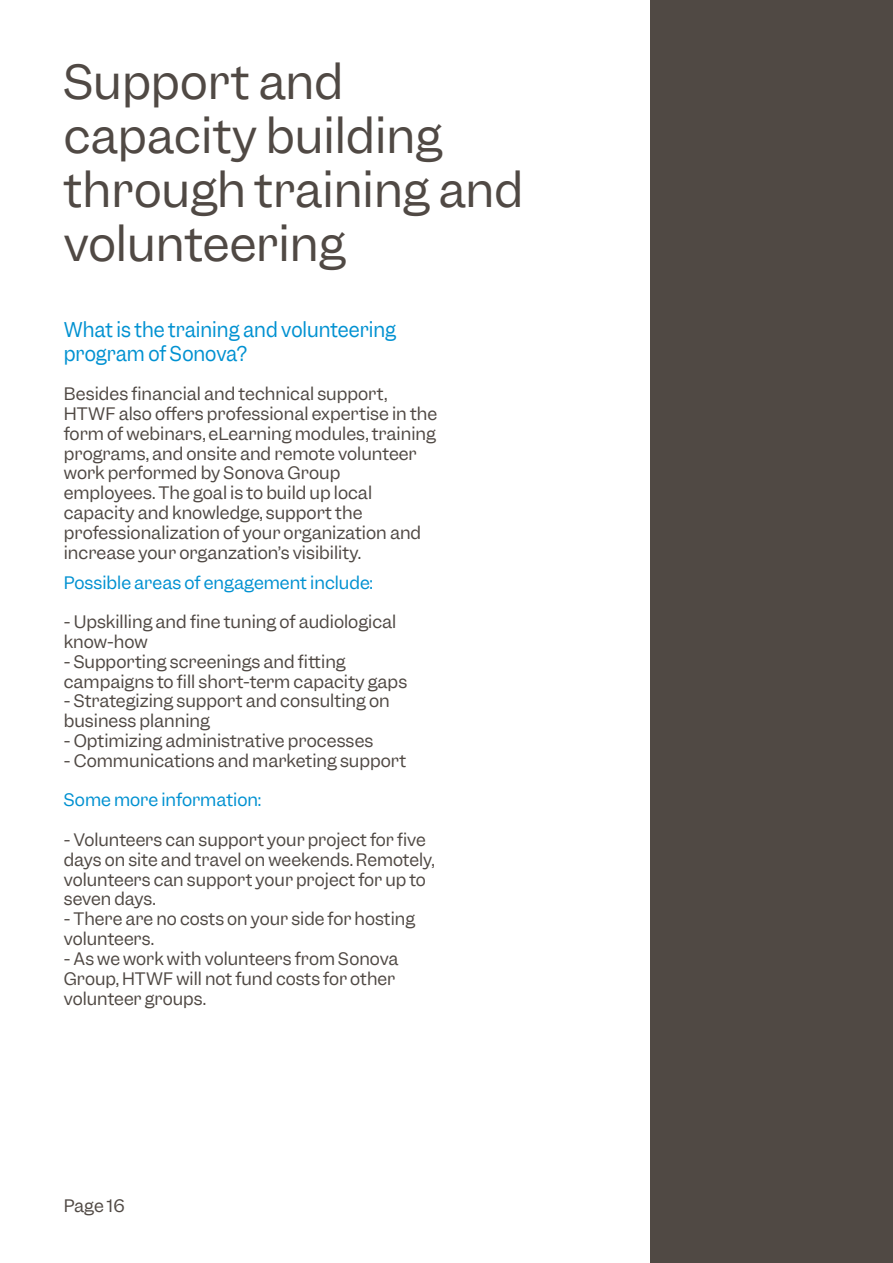
<style>
.page{position:relative;width:893px;height:1263px;background:#fff}
.page>*{position:absolute;margin:0;border:0;box-sizing:border-box;transform-origin:0 0}
.t1{font:45px/54px "Garnett";color:#504944}
.t2{font:19.5px/23.4px "Garnett";color:#0091d1;scale:.94 1}
.t3{font:16.5px/19.8px "Garnett";color:#504944}
.t4{font:16.5px "Garnett";color:#0091d1}
</style>
<div class="page">
<div style="left:651px;top:0;width:242px;height:1263px;background:#504944"></div>
<h1 class="t1" style="left:64px;top:55px;width:461px">Support and capacity building through training and volunteering</h1>
<p class="t2" style="left:64px;top:318px;width:355px">What is the training and volunteering program of Sonova?</p>
<p class="t3" style="left:64px;top:384px;width:375px">Besides financial and technical support, HTWF also offers professional expertise in the form of webinars, eLearning modules, training programs, and onsite and remote volunteer work performed by Sonova Group<br>employees. The goal is to build up local capacity and knowledge, support the professionalization of your organization and increase your organzation’s visibility.</p>
<p class="t4" style="left:64px;top:572px;width:310px">Possible areas of engagement include:</p>
<p class="t3" style="left:64px;top:612px;width:334px">- Upskilling and fine tuning of audiological know-how</p>
<p class="t3" style="left:64px;top:652px;width:345px">- Supporting screenings and fitting campaigns to fill short-term capacity gaps</p>
<p class="t3" style="left:64px;top:691px;width:328px">- Strategizing support and consulting on business planning</p>
<p class="t3" style="left:64px;top:731px;width:311px">- Optimizing administrative processes</p>
<p class="t3" style="left:64px;top:751px;width:344px">- Communications and marketing support</p>
<p class="t4" style="left:64px;top:790px;width:199px">Some more information:</p>
<p class="t3" style="left:64px;top:830px;width:372px">- Volunteers can support your project for five days on site and travel on weekends. Remotely, volunteers can support your project for up to seven days.</p>
<p class="t3" style="left:64px;top:909px;width:353px">- There are no costs on your side for hosting volunteers.</p>
<p class="t3" style="left:64px;top:949px;width:336px">- As we work with volunteers from Sonova<br>Group, HTWF will not fund costs for other volunteer groups.</p>
<p class="t3" style="left:64px;top:1196px;width:62px">Page 16</p>
</div>
